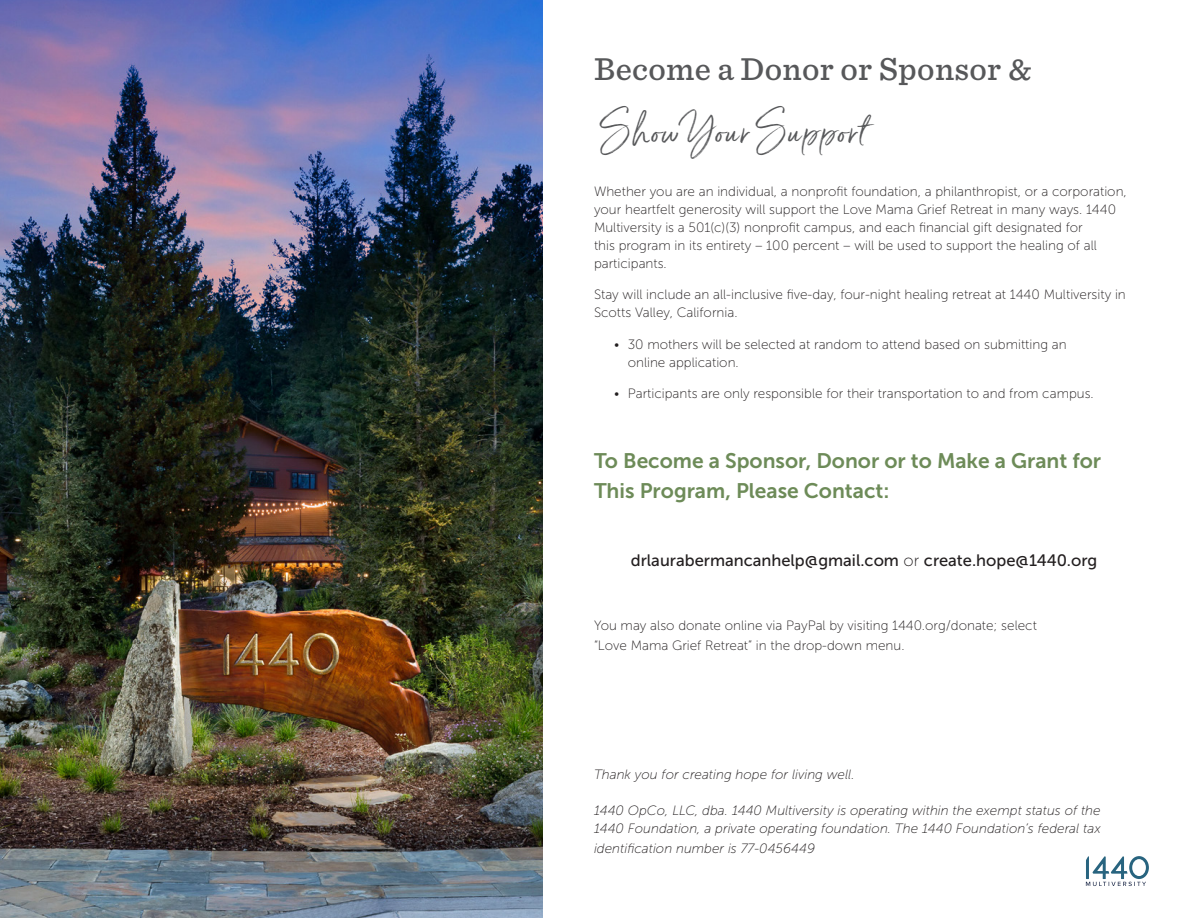
<style>
.page{position:relative;width:1188px;height:918px;background:#fff}
.page>*{position:absolute;margin:0;border:0;box-sizing:border-box;transform-origin:0 0}
.t1{font:42px "Serendipity";letter-spacing:.04em;color:#57585a}
.t2{font:500 33px "Sentinel";letter-spacing:.01em;color:#57585a}
.t3{font:21px/30px "Museo Sans 700";color:#6d8b58}
.t4{font:16.5px "Museo Sans 500";color:#231f20}
.t5{font:13.5px/18px "Museo Sans 100";color:#231f20}
.Body_Copy{font:italic 13.5px/18px "Museo Sans 100";color:#231f20}
.s1{font-family:"Museo Sans 100"}
</style>
<div class="page">
<svg style="left:1086px;top:856px;width:63px;height:30px"></svg>
<img style="left:0;top:0;width:542px;height:918px">
<p class="t2" style="left:594px;top:44px;width:439px">Become a Donor or Sponsor &amp;</p>
<p class="t1" style="left:601px;top:105px;width:265px">Show Your Support</p>
<p class="t5" style="left:594px;top:182px;width:534px">Whether you are an individual, a nonprofit foundation, a philanthropist, or a corporation, your heartfelt generosity will support the Love Mama Grief Retreat in many ways. 1440<br>Multiversity is a 501(c)(3) nonprofit campus, and each financial gift designated for<br>this program in its entirety – 100 percent – will be used to support the healing of all participants.</p>
<p class="t5" style="left:594px;top:286px;width:533px">Stay will include an all-inclusive five-day, four-night healing retreat at 1440 Multiversity in<br>Scotts Valley, California.</p>
<p class="t5" style="left:628px;top:335px;width:440px;text-indent:-14px">• 30 mothers will be selected at random to attend based on submitting an online application.</p>
<p class="t5" style="left:614px;top:385px;width:481px">• Participants are only responsible for their transportation to and from campus.</p>
<p class="t3" style="left:594px;top:446px;width:509px">To Become a Sponsor, Donor or to Make a Grant for<br>This Program, Please Contact:</p>
<p class="t4" style="left:631px;top:551px;width:468px">drlaurabermancanhelp@gmail.com <span class="s1">or</span> create.hope@1440.org</p>
<p class="t5" style="left:594px;top:616px;width:444px;line-height:19.5px">You may also donate online via PayPal by visiting 1440.org/donate; select “Love Mama Grief Retreat” in the drop-down menu.</p>
<p class="Body_Copy" style="left:594px;top:766px;width:262px">Thank you for creating hope for living well.</p>
<p class="Body_Copy" style="left:594px;top:802px;width:508px">1440 OpCo, LLC, dba. 1440 Multiversity is operating within the exempt status of the<br>1440 Foundation, a private operating foundation. The 1440 Foundation’s federal tax</p>
<p class="Body_Copy" style="left:594px;top:839px;width:223px">identification number is 77-0456449</p>
</div>
